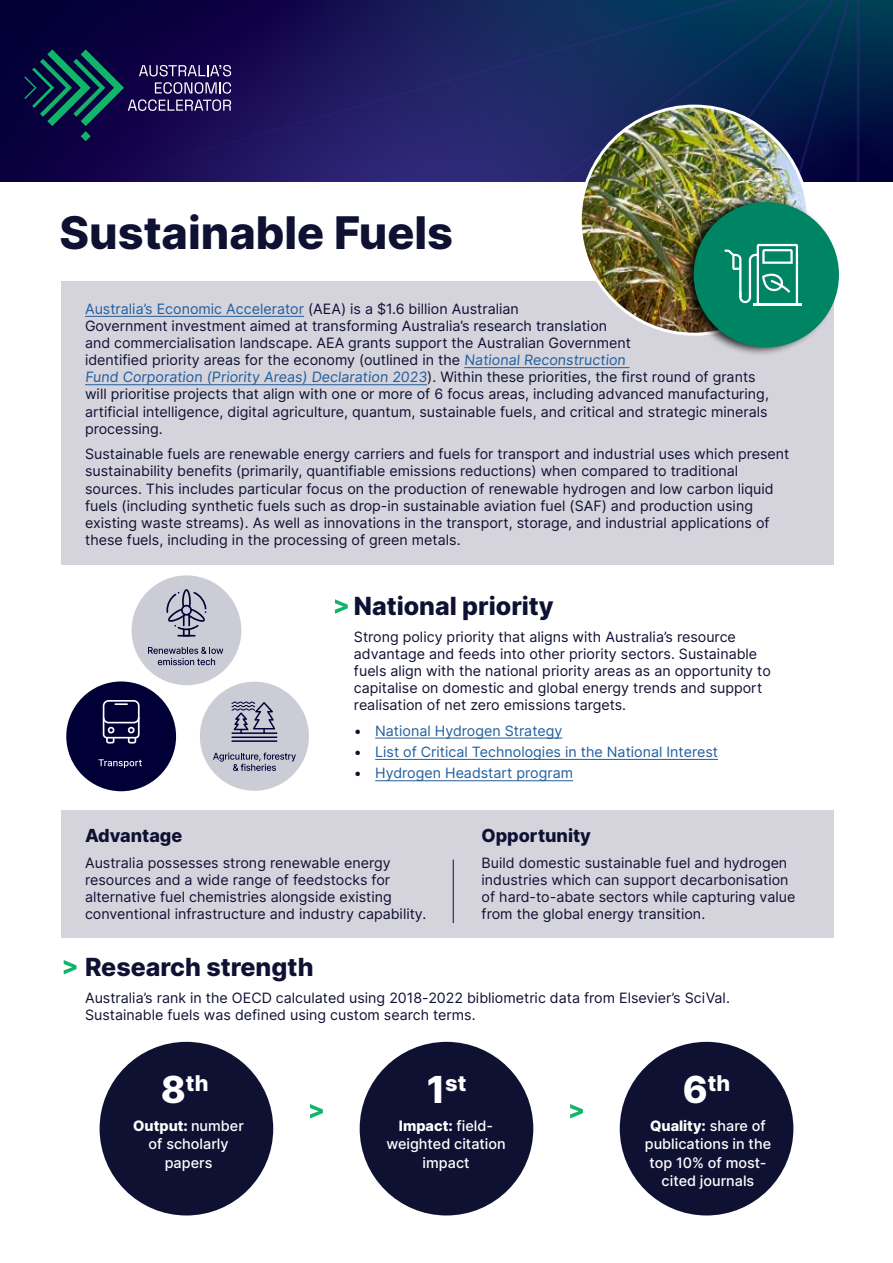
<style>
.page{position:relative;width:893px;height:1263px;background:#fff}
.page>*{position:absolute;margin:0;border:0;box-sizing:border-box;transform-origin:0 0}
.t1{font:800 45px "Inter";color:#0f1133}
.t2{font:800 25.05px "Inter";color:#0f1133}
.number{font:800 21.75px "Inter";color:#fff}
.t3{font:800 18px "Inter";color:#0f1133}
.number-2{font:500 14.4px/18.5px "Inter";color:#fff;text-align:center}
.info{font:500 14.4px/18.5px "Inter";color:#fff;text-align:center}
.t4{font:14.25px/17.1px "Inter";color:#0f1133}
.t5{font:14.25px "Inter";color:#215e9e}
.s1{color:#215e9e}
.s2{color:#0f1133}
.s3{font-size:37.2px}
.s4{font-weight:800}
</style>
<div class="page">
<svg style="left:0;top:0;width:893px;height:182px;background:#060840"></svg>
<svg style="left:155px;top:0;width:705px;height:182px;background:#17215c"></svg>
<svg style="left:24px;top:49px;width:207px;height:92px;background:#1c2553"></svg>
<div style="left:61px;top:281px;width:772px;height:284px;background:#d5d4dc"></div>
<img style="left:580px;top:106px;width:228px;height:228px;border-radius:114px">
<div style="left:679px;top:194px;width:162px;height:162px;background:#000;opacity:.82"></div>
<div style="left:694px;top:202px;width:145px;height:145px;background:#008564;border-radius:50%"></div>
<hr style="left:753px;top:303px;width:49px;height:2px;background:#fff">
<svg style="left:725px;top:244px;width:73px;height:60px"></svg>
<hr style="left:85px;top:316px;width:219px;height:1px;background:#215e9e">
<hr style="left:464px;top:367px;width:166px;height:1px;background:#215e9e">
<hr style="left:85px;top:384px;width:342px;height:1px;background:#215e9e">
<div style="left:66px;top:681px;width:110px;height:110px;background:#000036;border-radius:50%"></div>
<svg style="left:98px;top:759px;width:44px;height:9px"></svg>
<svg style="left:103px;top:700px;width:37px;height:43px"></svg>
<div style="left:132px;top:575px;width:109px;height:110px;background:#ccccd6;border-radius:50%"></div>
<svg style="left:148px;top:647px;width:75px;height:18px"></svg>
<svg style="left:166px;top:589px;width:40px;height:47px"></svg>
<svg style="left:335px;top:599px;width:13px;height:15px"></svg>
<hr style="left:375px;top:737px;width:187px;height:1px;background:#215e9e">
<hr style="left:375px;top:759px;width:343px;height:1px;background:#215e9e">
<hr style="left:375px;top:780px;width:198px;height:1px;background:#215e9e">
<div style="left:61px;top:811px;width:772px;height:127px;background:#d5d4dc"></div>
<hr style="left:453px;top:860px;width:1px;height:63px;background:#0f1133">
<svg style="left:64px;top:960px;width:13px;height:14px"></svg>
<div style="left:100px;top:1042px;width:173px;height:173px;background:#0f1133;border-radius:50%"></div>
<svg style="left:310px;top:1104px;width:13px;height:14px"></svg>
<div style="left:360px;top:1042px;width:173px;height:173px;background:#0f1133;border-radius:50%"></div>
<svg style="left:570px;top:1104px;width:13px;height:14px"></svg>
<div style="left:620px;top:1042px;width:173px;height:173px;background:#0f1133;border-radius:50%"></div>
<div style="left:200px;top:682px;width:109px;height:109px;background:#ccccd6;border-radius:50%"></div>
<svg style="left:213px;top:752px;width:83px;height:19px"></svg>
<hr style="left:231px;top:736px;width:46px;height:2px;background:#000036">
<hr style="left:231px;top:740px;width:46px;height:2px;background:#000036">
<svg style="left:231px;top:701px;width:46px;height:33px"></svg>
<h1 class="t1" style="left:60px;top:200px;width:395px">Sustainable Fuels</h1>
<p class="t4" style="left:85px;top:300px;width:685px"><span class="s1">Australia’s Economic Accelerator</span> (AEA) is a $1.6 billion Australian<br>Government investment aimed at transforming Australia’s research translation<br>and commercialisation landscape. AEA grants support the Australian Government<br>identified priority areas for the economy (outlined in the <span class="s1">National Reconstruction<br>Fund Corporation (Priority Areas) Declaration 2023</span>). Within these priorities, the first round of grants will prioritise projects that align with one or more of 6 focus areas, including advanced manufacturing, artificial intelligence, digital agriculture, quantum, sustainable fuels, and critical and strategic minerals processing.</p>
<p class="t4" style="left:85px;top:445px;width:706px">Sustainable fuels are renewable energy carriers and fuels for transport and industrial uses which present sustainability benefits (primarily, quantifiable emissions reductions) when compared to traditional sources. This includes particular focus on the production of renewable hydrogen and low carbon liquid fuels (including synthetic fuels such as drop-in sustainable aviation fuel (SAF) and production using existing waste streams). As well as innovations in the transport, storage, and industrial applications of these fuels, including in the processing of green metals.</p>
<h2 class="t2" style="left:354px;top:588px;width:201px">National priority</h2>
<p class="t4" style="left:354px;top:628px;width:418px">Strong policy priority that aligns with Australia’s resource advantage and feeds into other priority sectors. Sustainable fuels align with the national priority areas as an opportunity to capitalise on domestic and global energy trends and support realisation of net zero emissions targets.</p>
<p class="t5" style="left:354px;top:720px;width:210px"><span class="s2">•</span> National Hydrogen Strategy</p>
<p class="t5" style="left:354px;top:741px;width:366px"><span class="s2">•</span> List of Critical Technologies in the National Interest</p>
<p class="t5" style="left:354px;top:763px;width:221px"><span class="s2">•</span> Hydrogen Headstart program</p>
<h3 class="t3" style="left:85px;top:823px;width:99px">Advantage</h3>
<p class="t4" style="left:85px;top:854px;width:343px">Australia possesses strong renewable energy resources and a wide range of feedstocks for alternative fuel chemistries alongside existing conventional infrastructure and industry capability.</p>
<h3 class="t3" style="left:482px;top:823px;width:111px">Opportunity</h3>
<p class="t4" style="left:482px;top:854px;width:315px">Build domestic sustainable fuel and hydrogen industries which can support decarbonisation of hard-to-abate sectors while capturing value from the global energy transition.</p>
<h2 class="t2" style="left:85px;top:949px;width:230px">Research strength</h2>
<p class="t4" style="left:85px;top:989px;width:646px">Australia’s rank in the OECD calculated using 2018-2022 bibliometric data from Elsevier’s SciVal.<br>Sustainable fuels was defined using custom search terms.</p>
<p class="number" style="left:161px;top:1067px;width:49px"><span class="s3">8</span>th</p>
<p class="number-2" style="left:133px;top:1116px;width:112px"><span class="s4">Output:</span> number of scholarly papers</p>
<p class="number" style="left:427px;top:1067px;width:41px"><span class="s3">1</span>st</p>
<p class="number-2" style="left:386px;top:1116px;width:121px"><span class="s4">Impact:</span> field&shy;weighted citation impact</p>
<p class="number" style="left:683px;top:1067px;width:49px"><span class="s3">6</span>th</p>
<p class="info" style="left:645px;top:1116px;width:128px"><span class="s4">Quality:</span> share of publications in the top 10% of most&shy;cited journals</p>
</div>
